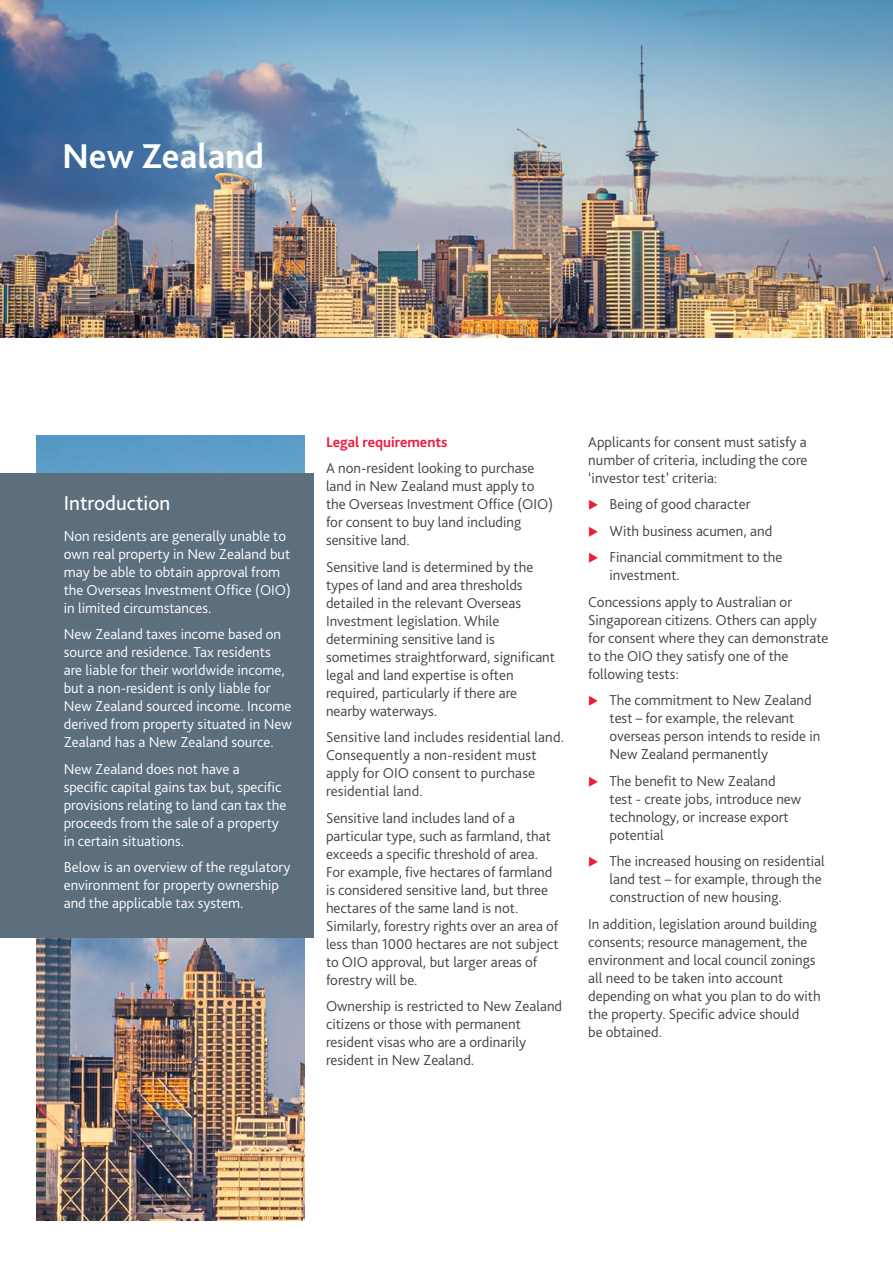
<style>
.page{position:relative;width:893px;height:1263px;background:#fff}
.page>*{position:absolute;margin:0;border:0;box-sizing:border-box;transform-origin:0 0}
.t1{font:700 36px "Bliss Pro";color:#fff}
.t2{font:21px "Bliss Pro";color:#fff}
.t3{font:300 15px/18px "Bliss Pro";color:#424241}
.t4{font:300 15px/18px "Bliss Pro";color:#fff}
.t5{font:700 15px "Bliss Pro";color:#ed1a3b}
</style>
<div class="page">
<img style="left:0;top:0;width:893px;height:337px">
<img style="left:36px;top:435px;width:268px;height:785px">
<div style="left:0;top:473px;width:314px;height:465px;background:#5d6e7d"></div>
<h1 class="t1" style="left:62px;top:134px;width:204px">New Zealand</h1>
<h2 class="t2" style="left:64px;top:490px;width:108px">Introduction</h2>
<p class="t4" style="left:64px;top:526px;width:229px">Non residents are generally unable to own real property in New Zealand but may be able to obtain approval from the Overseas Investment Office (OIO) in limited circumstances.</p>
<p class="t4" style="left:64px;top:625px;width:230px">New Zealand taxes income based on source and residence. Tax residents are liable for their worldwide income, but a non-resident is only liable for New Zealand sourced income. Income derived from property situated in New Zealand has a New Zealand source.</p>
<p class="t4" style="left:64px;top:759px;width:224px">New Zealand does not have a specific capital gains tax but, specific provisions relating to land can tax the proceeds from the sale of a property in certain situations.</p>
<p class="t4" style="left:64px;top:858px;width:228px">Below is an overview of the regulatory environment for property ownership and the applicable tax system.</p>
<p class="t5" style="left:326px;top:432px;width:123px">Legal requirements</p>
<p class="t3" style="left:326px;top:459px;width:229px">A non-resident looking to purchase land in New Zealand must apply to the Overseas Investment Office (OIO) for consent to buy land including sensitive land.</p>
<p class="t3" style="left:326px;top:557px;width:231px">Sensitive land is determined by the types of land and area thresholds detailed in the relevant Overseas<br>Investment legislation. While determining sensitive land is sometimes straightforward, significant legal and land expertise is often required, particularly if there are nearby waterways.</p>
<p class="t3" style="left:326px;top:728px;width:240px">Sensitive land includes residential land.<br>Consequently a non-resident must apply for OIO consent to purchase residential land.</p>
<p class="t3" style="left:326px;top:808px;width:234px">Sensitive land includes land of a particular type, such as farmland, that exceeds a specific threshold of area.<br>For example, five hectares of farmland is considered sensitive land, but three hectares of the same land is not.<br>Similarly, forestry rights over an area of less than 1000 hectares are not subject to OIO approval, but larger areas of forestry will be.</p>
<p class="t3" style="left:326px;top:997px;width:238px">Ownership is restricted to New Zealand citizens or those with permanent resident visas who are a ordinarily resident in New Zealand.</p>
<p class="t3" style="left:588px;top:432px;width:221px;text-align:justify">Applicants for consent must satisfy a number of criteria, including the core ‘investor test’ criteria:</p>
<p class="t3" style="left:609px;top:490px;width:175px;line-height:26.5px">Being of good character<br>With business acumen, and<br>Financial commitment to the</p>
<p class="t3" style="left:588px;top:561px;width:205px;line-height:26.5px;text-indent:21px">investment.<br>Concessions apply to Australian or</p>
<p class="t3" style="left:588px;top:610px;width:242px">Singaporean citizens. Others can apply for consent where they can demonstrate to the OIO they satisfy one of the following tests:</p>
<p class="t3" style="left:609px;top:691px;width:212px">The commitment to New Zealand test – for example, the relevant overseas person intends to reside in<br>New Zealand permanently</p>
<p class="t3" style="left:609px;top:771px;width:193px">The benefit to New Zealand test - create jobs, introduce new technology, or increase export potential</p>
<p class="t3" style="left:609px;top:852px;width:217px">The increased housing on residential land test – for example, through the construction of new housing.</p>
<p class="t3" style="left:588px;top:914px;width:234px">In addition, legislation around building consents; resource management, the environment and local council zonings all need to be taken into account depending on what you plan to do with the property. Specific advice should<br>be obtained.</p>
</div>
